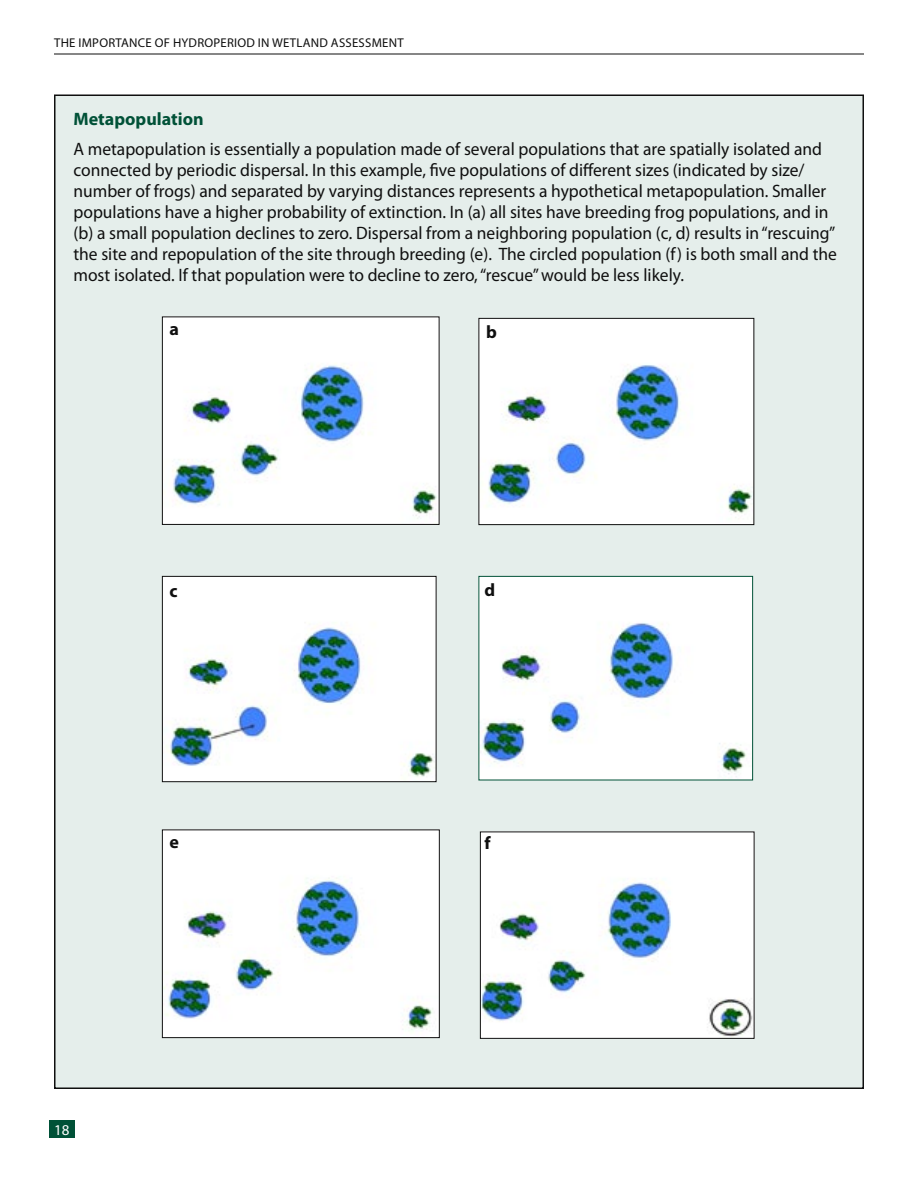
<style>
.page{position:relative;width:918px;height:1188px;background:#fff}
.page>*{position:absolute;margin:0;border:0;box-sizing:border-box;transform-origin:0 0}
.t1{font:18px/21px "Myriad Pro";color:#0f0f0f}
.t2{font:700 18px "Myriad Pro";color:#005137}
.t3{font:700 18px "Myriad Pro";color:#0f0f0f}
.t4{font:15px "Myriad Pro";color:#fff}
.t5{font:12.75px "Myriad Pro";letter-spacing:.02em;color:#0f0f0f}
</style>
<div class="page">
<div style="left:49px;top:1120px;width:25px;height:18px;background:#005137"></div>
<hr style="left:54px;top:54px;width:810px;height:1px;background:#0f0f0f">
<div style="left:55px;top:95px;width:808px;height:993px;background:#e5eeeb"></div>
<img style="left:164px;top:318px;width:274px;height:205px">
<div style="left:162px;top:316px;width:278px;height:209px;border:1px solid #0f0f0f"></div>
<img style="left:480px;top:320px;width:272px;height:203px">
<div style="left:478px;top:318px;width:276px;height:207px;border:1px solid #0f0f0f"></div>
<img style="left:164px;top:578px;width:270px;height:202px">
<div style="left:162px;top:576px;width:274px;height:206px;border:1px solid #0f0f0f"></div>
<img style="left:480px;top:578px;width:271px;height:200px">
<div style="left:478px;top:576px;width:275px;height:204px;border:1px solid #005137"></div>
<img style="left:164px;top:832px;width:274px;height:204px">
<div style="left:162px;top:830px;width:278px;height:208px;border:1px solid #0f0f0f"></div>
<img style="left:482px;top:834px;width:270px;height:203px">
<div style="left:480px;top:832px;width:274px;height:207px;border:1px solid #0f0f0f"></div>
<p class="t5" style="left:54px;top:36px;width:351px">THE IMPORTANCE OF HYDROPERIOD IN WETLAND ASSESSMENT</p>
<p class="t2" style="left:74px;top:107px;width:132px">Metapopulation</p>
<p class="t1" style="left:74px;top:139px;width:765px">A metapopulation is essentially a population made of several populations that are spatially isolated and connected by periodic dispersal. In this example, five populations of different sizes (indicated by size/ number of frogs) and separated by varying distances represents a hypothetical metapopulation. Smaller populations have a higher probability of extinction. In (a) all sites have breeding frog populations, and in (b) a small population declines to zero. Dispersal from a neighboring population (c, d) results in “rescuing” the site and repopulation of the site through breeding (e). The circled population (f) is both small and the most isolated. If that population were to decline to zero, “rescue” would be less likely.</p>
<p class="t3" style="left:170px;top:317px;width:11px">a</p>
<p class="t3" style="left:486px;top:320px;width:12px">b</p>
<p class="t3" style="left:170px;top:579px;width:10px">c</p>
<p class="t3" style="left:484px;top:578px;width:12px">d</p>
<p class="t3" style="left:170px;top:830px;width:11px">e</p>
<p class="t3" style="left:484px;top:831px;width:8px">f</p>
<p class="t4" style="left:54px;top:1122px;width:17px">18</p>
</div>
